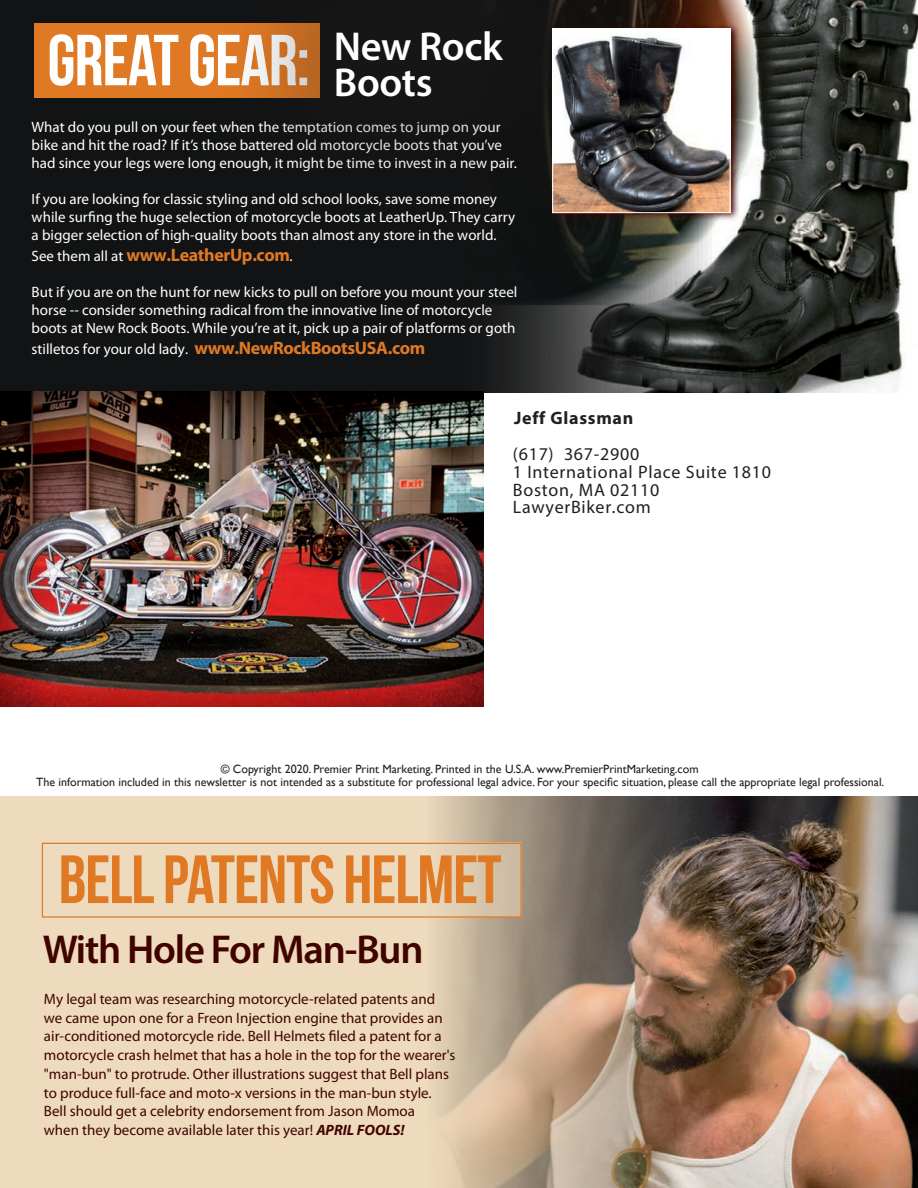
<style>
.page{position:relative;width:918px;height:1188px;background:#fff}
.page>*{position:absolute;margin:0;border:0;box-sizing:border-box;transform-origin:0 0}
.t1{font:72px "Bebas Neue";letter-spacing:-.015em;color:#fff}
.t2{font:68.1px "Bebas Neue";letter-spacing:-.015em;color:#e07924}
.t3{font:600 40.5px "Myriad Pro";letter-spacing:-.03em;color:#400300}
.t4{font:600 40.5px/36px "Myriad Pro";letter-spacing:-.01em;color:#fff}
.t5{font:18px/17.9px "Myriad Pro";letter-spacing:.04em;color:#231f20}
.t6{font:700 18px "Myriad Pro";letter-spacing:-.02em;color:#e07924}
.t7{font:700 18px "Myriad Pro";letter-spacing:.04em;color:#231f20}
.t8{font:15px/18px "Myriad Pro";color:#fff}
.t9{font:15px/18.8px "Myriad Pro";color:#400300}
.t10{font:12px/13.5px "Gill Sans";color:#231f20;text-align:center}
.s1{font-weight:400;font-size:15px;color:#fff}
.s2{font-weight:700;font-size:18px;color:#e07924}
.s3{font-weight:700;font-style:italic}
</style>
<div class="page">
<div style="left:0;top:796px;width:918px;height:392px;background:#eedabd"></div>
<img style="left:395px;top:796px;width:523px;height:392px">
<div style="left:42px;top:843px;width:480px;height:74px;background:#eedabd"></div>
<div style="left:0;top:0;width:918px;height:393px;background:#121314"></div>
<img style="left:497px;top:0;width:421px;height:393px">
<div style="left:34px;top:23px;width:286px;height:75px;background:#e07924"></div>
<img style="left:0;top:391px;width:484px;height:316px">
<div style="left:212px;top:0;width:407px;height:220px;background:#231f20;opacity:.26"></div>
<div style="left:42px;top:843px;width:480px;height:75px;border:1px solid #e07924"></div>
<img style="left:549px;top:23px;width:191px;height:197px">
<img style="left:554px;top:31px;width:174px;height:180px">
<div style="left:552px;top:29px;width:178px;height:184px;border:1px solid #fff"></div>
<h3 class="t4" style="left:334px;top:28px;width:170px">New Rock<br>Boots</h3>
<h1 class="t1" style="left:47px;top:21px;width:264px">GREAT GEAR:</h1>
<p class="t8" style="left:32px;top:117px;width:487px">What do you pull on your feet when the temptation comes to jump on your bike and hit the road? If it’s those battered old motorcycle boots that you’ve had since your legs were long enough, it might be time to invest in a new pair.</p>
<p class="t8" style="left:32px;top:189px;width:485px">If you are looking for classic styling and old school looks, save some money while surfing the huge selection of motorcycle boots at LeatherUp. They carry a bigger selection of high-quality boots than almost any store in the world.</p>
<p class="t6" style="left:32px;top:243px;width:263px"><span class="s1">See them all at</span> www.LeatherUp.com<span class="s1">.</span></p>
<p class="t8" style="left:32px;top:282px;width:487px">But if you are on the hunt for new kicks to pull on before you mount your steel horse -- consider something radical from the innovative line of motorcycle boots at New Rock Boots. While you’re at it, pick up a pair of platforms or goth</p>
<p class="t8" style="left:32px;top:339px;width:395px">stilletos for your old lady. <span class="s2">www.NewRockBootsUSA.com</span></p>
<p class="t7" style="left:514px;top:406px;width:121px">Jeff Glassman</p>
<p class="t5" style="left:513px;top:445px;width:260px">(617) 367-2900<br>1 International Place Suite 1810<br>Boston, MA 02110<br>LawyerBiker.com</p>
<p class="t10" style="left:36px;top:762px;width:850px">© Copyright 2020. Premier Print Marketing. Printed in the U.S.A. www.PremierPrintMarketing.com<br>The information included in this newsletter is not intended as a substitute for professional legal advice. For your specific situation, please call the appropriate legal professional.</p>
<h2 class="t2" style="left:59px;top:842px;width:444px">BELL PATENTS HELMET</h2>
<h3 class="t3" style="left:43px;top:924px;width:382px">With Hole For Man-Bun</h3>
<p class="t9" style="left:44px;top:989px;width:413px">My legal team was researching motorcycle-related patents and we came upon one for a Freon Injection engine that provides an air-conditioned motorcycle ride. Bell Helmets filed a patent for a motorcycle crash helmet that has a hole in the top for the wearer's "man-bun" to protrude. Other illustrations suggest that Bell plans to produce full-face and moto-x versions in the man-bun style.<br>Bell should get a celebrity endorsement from Jason Momoa<br>when they become available later this year! <span class="s3">APRIL FOOLS!</span></p>
</div>
